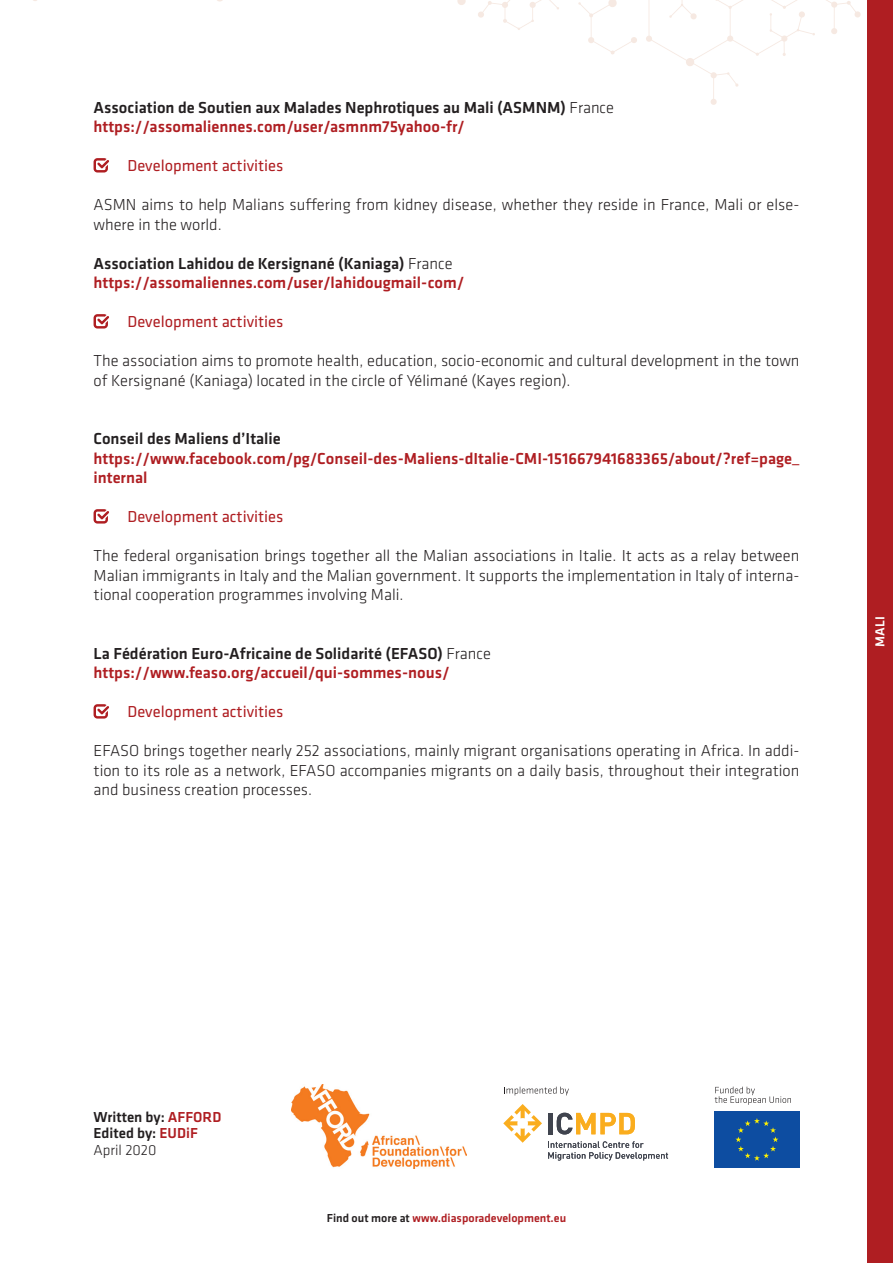
<style>
.page{position:relative;width:893px;height:1263px;background:#fff}
.page>*{position:absolute;margin:0;border:0;box-sizing:border-box;transform-origin:0 0}
.List_Paragraph{font:300 16.5px/19.5px "Klavika";color:#231f20}
.List_Paragraph-2{font:500 16.5px/19.5px "Klavika";color:#af1e22}
.List_Paragraph-3{font:500 16.5px "Klavika";color:#231f20}
.List_Paragraph-4{font:16.5px "Klavika";color:#af1e22}
.t1{font:500 15px "Klavika";color:#231f20}
.t2{font:300 15px "Klavika";color:#231f20}
.t3{font:500 13.5px "Klavika";color:#fff}
.t4{font:500 12px "Klavika";color:#af1e22}
.s1{font-weight:300}
.s2{color:#af1e22}
.s3{color:#231f20}
</style>
<div class="page">
<div style="left:867px;top:0;width:26px;height:1263px;background:#af1e22"></div>
<svg style="left:578px;top:0;width:59px;height:55px"></svg>
<svg style="left:457px;top:0;width:102px;height:30px"></svg>
<svg style="left:646px;top:0;width:215px;height:105px"></svg>
<svg style="left:94px;top:158px;width:15px;height:15px"></svg>
<svg style="left:94px;top:314px;width:15px;height:15px"></svg>
<svg style="left:94px;top:509px;width:15px;height:15px"></svg>
<svg style="left:94px;top:704px;width:15px;height:15px"></svg>
<div style="left:714px;top:1111px;width:85px;height:57px;background:#0d4da1"></div>
<svg style="left:735px;top:1118px;width:43px;height:43px"></svg>
<svg style="left:715px;top:1086px;width:76px;height:19px"></svg>
<svg style="left:504px;top:1086px;width:65px;height:9px"></svg>
<hr style="left:548px;top:1113px;width:4px;height:21px;background:#40444e">
<svg style="left:557px;top:1113px;width:78px;height:21px"></svg>
<svg style="left:548px;top:1141px;width:120px;height:19px"></svg>
<svg style="left:503px;top:1104px;width:39px;height:39px"></svg>
<img style="left:291px;top:1084px;width:176px;height:84px">
<p class="List_Paragraph-3" style="left:94px;top:96px;width:522px">Association de Soutien aux Malades Nephrotiques au Mali (ASMNM) <span class="s1">France</span></p>
<p class="List_Paragraph-2" style="left:94px;top:116px;width:373px">https://assomaliennes.com/user/asmnm75yahoo-fr/</p>
<p class="List_Paragraph-4" style="left:128px;top:155px;width:157px">Development activities</p>
<p class="List_Paragraph" style="left:94px;top:195px;width:707px">ASMN aims to help Malians suffering from kidney disease, whether they reside in France, Mali or else&shy;where in the world.</p>
<p class="List_Paragraph-3" style="left:94px;top:252px;width:361px">Association Lahidou de Kersignané (Kaniaga) <span class="s1">France</span></p>
<p class="List_Paragraph-2" style="left:94px;top:272px;width:372px">https://assomaliennes.com/user/lahidougmail-com/</p>
<p class="List_Paragraph-4" style="left:128px;top:311px;width:157px">Development activities</p>
<p class="List_Paragraph" style="left:94px;top:351px;width:707px">The association aims to promote health, education, socio-economic and cultural development in the town of Kersignané (Kaniaga) located in the circle of Yélimané (Kayes region).</p>
<p class="List_Paragraph-3" style="left:94px;top:427px;width:189px">Conseil des Maliens d’Italie</p>
<p class="List_Paragraph-2" style="left:94px;top:448px;width:707px">https://www.facebook.com/pg/Conseil-des-Maliens-dItalie-CMI-151667941683365/about/?ref=page_ internal</p>
<p class="List_Paragraph-4" style="left:128px;top:506px;width:157px">Development activities</p>
<p class="List_Paragraph" style="left:94px;top:546px;width:707px;text-align:justify">The federal organisation brings together all the Malian associations in Italie. It acts as a relay between Malian immigrants in Italy and the Malian government. It supports the implementation in Italy of interna&shy;tional cooperation programmes involving Mali.</p>
<p class="List_Paragraph-3" style="left:94px;top:642px;width:399px">La Fédération Euro-Africaine de Solidarité (EFASO) <span class="s1">France</span></p>
<p class="List_Paragraph-2" style="left:94px;top:662px;width:357px">https://www.feaso.org/accueil/qui-sommes-nous/</p>
<p class="List_Paragraph-4" style="left:128px;top:701px;width:157px">Development activities</p>
<p class="List_Paragraph" style="left:94px;top:741px;width:707px;text-align:justify">EFASO brings together nearly 252 associations, mainly migrant organisations operating in Africa. In addi&shy;tion to its role as a network, EFASO accompanies migrants on a daily basis, throughout their integration and business creation processes.</p>
<p class="t3" style="left:871px;top:647px;width:32px;rotate:-90deg">MALI</p>
<p class="t1" style="left:94px;top:1107px;width:129px">Written by: <span class="s2">AFFORD</span></p>
<p class="t1" style="left:94px;top:1123px;width:106px">Edited by: <span class="s2">EUDiF</span></p>
<p class="t2" style="left:94px;top:1141px;width:64px">April 2020</p>
<p class="t4" style="left:327px;top:1210px;width:241px"><span class="s3">Find out more at</span> www.diasporadevelopment.eu</p>
</div>
